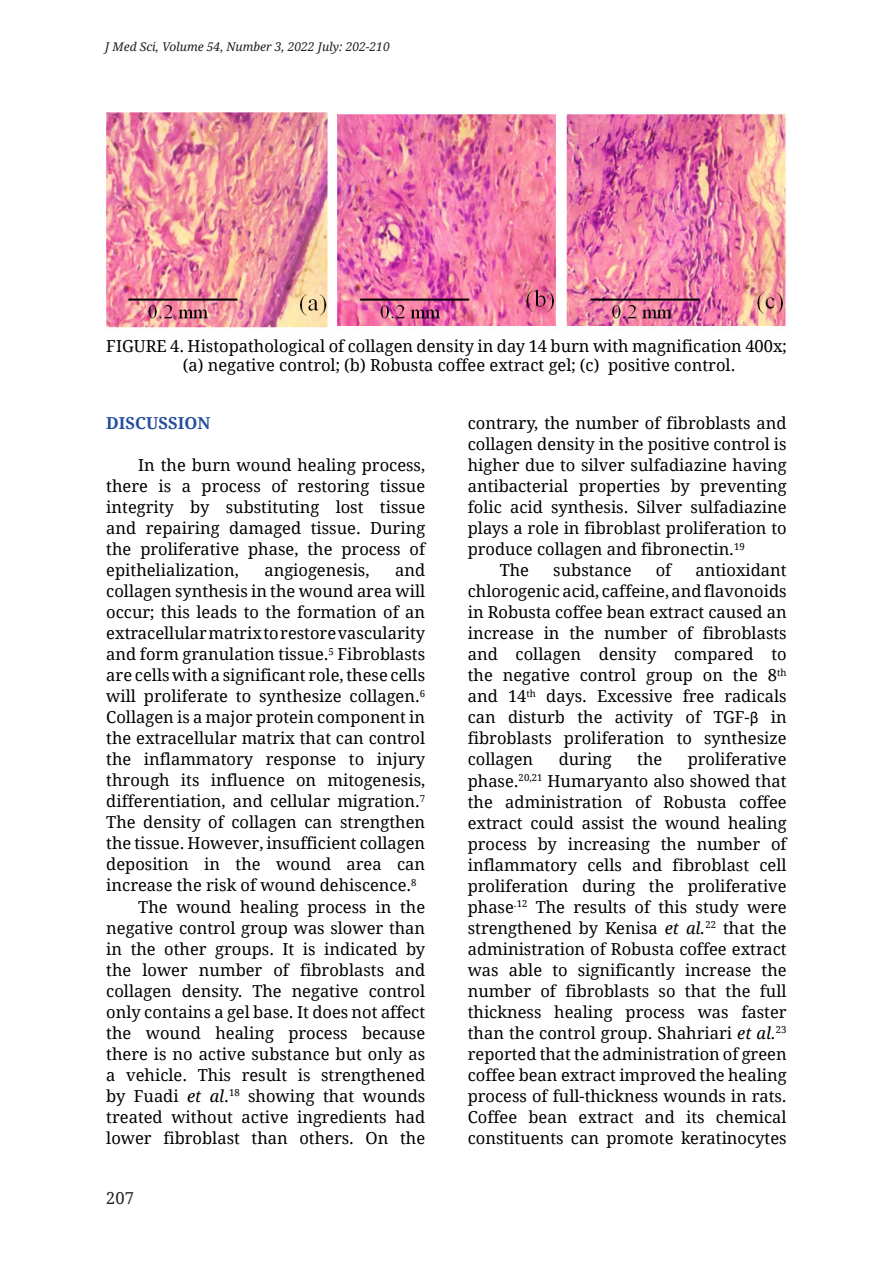
<style>
.page{position:relative;width:893px;height:1263px;background:#fff}
.page>*{position:absolute;margin:0;border:0;box-sizing:border-box;transform-origin:0 0}
.t1{font:16.5px/21px "Droid Serif";color:#000;text-align:justify}
.t2{font:700 16.5px "Droid Serif";color:#254e9d}
.t3{font:16.5px "Droid Serif";color:#231f20}
.t4{font:italic 12px "Droid Serif";color:#231f20}
.s1{font-style:italic}
.s2{font-family:"Calibri"}
</style>
<div class="page">
<img style="left:106px;top:112px;width:680px;height:216px">
<p class="t4" style="left:105px;top:40px;width:286px">J Med Sci, Volume 54, Number 3, 2022 July: 202-210</p>
<p class="t1" style="left:183px;top:337px;width:605px;line-height:18.9px;text-indent:-77px">FIGURE 4. Histopathological of collagen density in day 14 burn with magnification 400x; (a) negative control; (b) Robusta coffee extract gel; (c) positive control.</p>
<p class="t2" style="left:106px;top:414px;width:106px">DISCUSSION</p>
<p class="t1" style="left:106px;top:455px;width:320px;text-indent:32px">In the burn wound healing process, there is a process of restoring tissue integrity by substituting lost tissue and repairing damaged tissue. During the proliferative phase, the process of epithelialization,</p>
<p class="t1" style="left:106px;top:560px;width:320px;text-indent:289px">and collagen synthesis in the wound area will occur; this leads to the formation of an extracellular matrix to restore vascularity and form granulation tissue.<sup>5</sup> Fibroblasts are cells with a significant role, these cells will proliferate to synthesize collagen.<sup>6<br></sup>Collagen is a major protein component in the extracellular matrix that can control the inflammatory response to injury through its influence on mitogenesis, differentiation, and cellular migration.<sup>7<br></sup>The density of collagen can strengthen the tissue. However, insufficient collagen deposition in the wound area can increase the risk of wound dehiscence.<sup>8</sup></p>
<p class="t1" style="left:106px;top:896px;width:320px;text-indent:32px">The wound healing process in the negative control group was slower than in the other groups. It is indicated by the lower number of fibroblasts and collagen density. The negative control only contains a gel base. It does not affect the wound healing process because there is no active substance but only as a vehicle. This result is strengthened by Fuadi <span class="s1">et al</span>.<sup>18</sup> showing that wounds treated without active ingredients had lower fibroblast than others. On the</p>
<p class="t1" style="left:264px;top:560px;width:107px">angiogenesis,</p>
<p class="t1" style="left:468px;top:413px;width:320px">contrary, the number of fibroblasts and collagen density in the positive control is higher due to silver sulfadiazine having antibacterial properties by preventing folic acid synthesis. Silver sulfadiazine plays a role in fibroblast proliferation to produce collagen and fibronectin.<sup>19</sup></p>
<p class="t1" style="left:500px;top:560px;width:31px">The</p>
<p class="t1" style="left:553px;top:560px;width:80px">substance</p>
<p class="t1" style="left:656px;top:560px;width:17px">of</p>
<p class="t1" style="left:468px;top:560px;width:320px;text-indent:228px">antioxidant chlorogenic acid, caffeine, and flavonoids in Robusta coffee bean extract caused an increase in the number of fibroblasts and collagen density compared to the negative control group on the 8<sup>th </sup>and 14<sup>th</sup> days. Excessive free radicals can disturb the activity of TGF-<span class="s2">β</span> in fibroblasts proliferation to synthesize collagen</p>
<p class="t1" style="left:468px;top:749px;width:320px;text-indent:220px">proliferative phase.<sup>20,21</sup> Humaryanto also showed that the administration of Robusta coffee extract could assist the wound healing process by increasing the number of inflammatory cells and fibroblast cell proliferation during the proliferative phase<sup>.12</sup> The results of this study were strengthened by Kenisa <span class="s1">et al.</span><sup>22</sup> that the administration of Robusta coffee extract was able to significantly increase the number of fibroblasts so that the full thickness healing process was faster than the control group. Shahriari <span class="s1">et al.</span><sup>23 </sup>reported that the administration of green coffee bean extract improved the healing process of full-thickness wounds in rats.<br>Coffee bean extract and its chemical constituents can promote keratinocytes</p>
<p class="t1" style="left:559px;top:749px;width:55px">during</p>
<p class="t1" style="left:637px;top:749px;width:27px">the</p>
<p class="t3" style="left:106px;top:1188px;width:29px">207</p>
</div>
